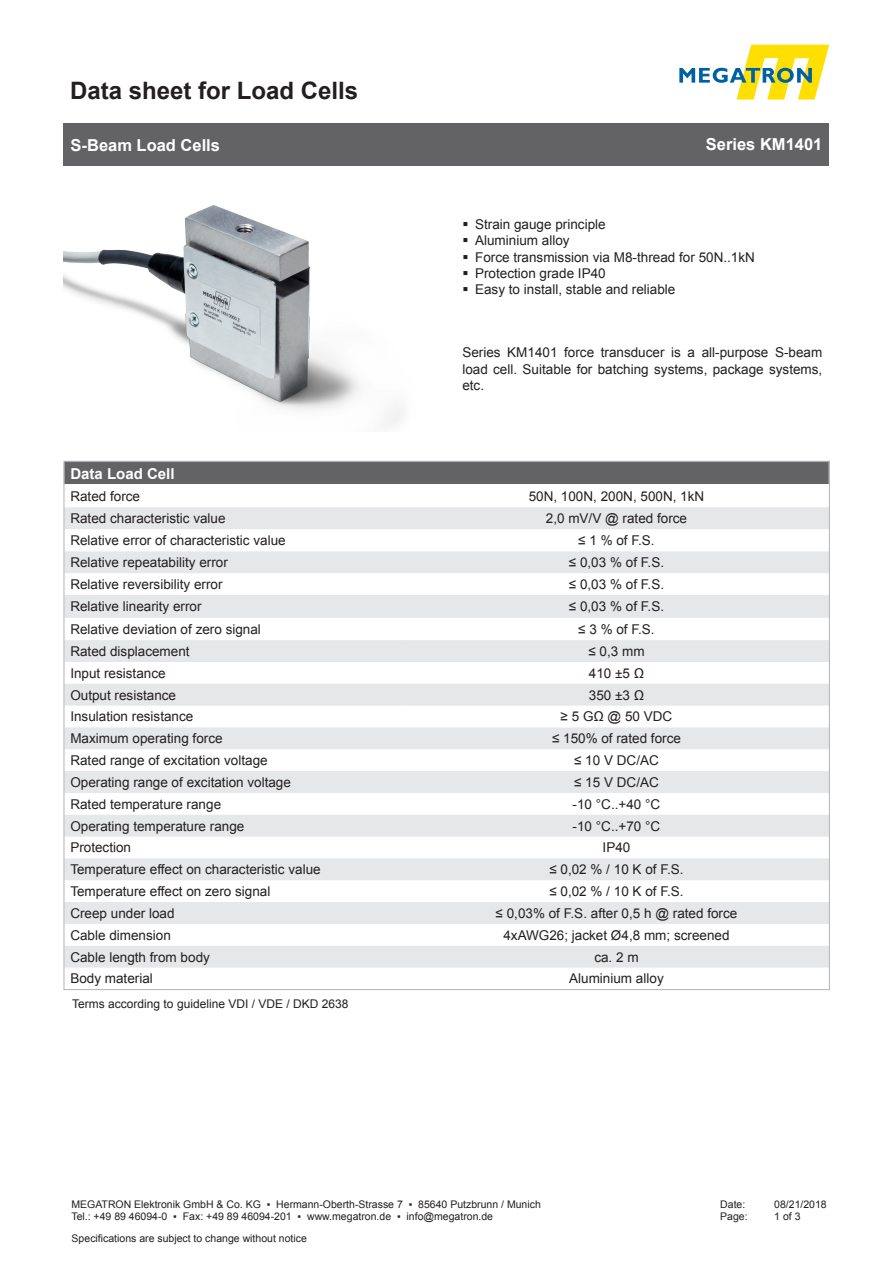
<style>
.page{position:relative;width:893px;height:1263px;background:#fff}
.page>*{position:absolute;margin:0;border:0;box-sizing:border-box;transform-origin:0 0}
.t1{font:700 24px "Arial";color:#231f20}
.t2{font:700 16.5px "Arial";color:#fff}
.t3{font:700 15px "Arial";color:#fff}
.t4{font:13.5px/16.2px "Arial";color:#231f20;text-align:justify}
.t5{font:12px "Arial";color:#231f20}
.t6{font:10.5px "Arial";color:#231f20}
</style>
<div class="page">
<svg style="left:679px;top:45px;width:150px;height:55px"></svg>
<div style="left:64px;top:123px;width:765px;height:43px;background:#636366"></div>
<img style="left:64px;top:205px;width:339px;height:220px">
<svg style="left:66px;top:507px;width:762px;height:460px;fill:#e7e8ea"></svg>
<div style="left:66px;top:463px;width:762px;height:21px;background:#636366"></div>
<h1 class="t1" style="left:70px;top:74px;width:290px">Data sheet for Load Cells</h1>
<p class="t2" style="left:71px;top:134px;width:151px">S-Beam Load Cells</p>
<p class="t2" style="left:706px;top:133px;width:118px">Series KM1401</p>
<p class="t4" style="left:475px;top:217px;width:132px">Strain gauge principle</p>
<p class="t4" style="left:475px;top:233px;width:96px">Aluminium alloy</p>
<p class="t4" style="left:475px;top:249px;width:281px">Force transmission via M8-thread for 50N..1kN</p>
<p class="t4" style="left:475px;top:265px;width:132px">Protection grade IP40</p>
<p class="t4" style="left:475px;top:281px;width:202px">Easy to install, stable and reliable</p>
<p class="t4" style="left:462px;top:345px;width:362px">Series KM1401 force transducer is a all-purpose S-beam load cell. Suitable for batching systems, package systems, etc.</p>
<p class="t3" style="left:70px;top:463px;width:106px">Data Load Cell</p>
<p class="t4" style="left:70px;top:488px;width:71px">Rated force</p>
<p class="t4" style="left:529px;top:488px;width:177px">50N, 100N, 200N, 500N, 1kN</p>
<p class="t4" style="left:70px;top:510px;width:157px">Rated characteristic value</p>
<p class="t4" style="left:546px;top:510px;width:143px">2,0 mV/V @ rated force</p>
<p class="t4" style="left:70px;top:532px;width:217px">Relative error of characteristic value</p>
<p class="t4" style="left:578px;top:532px;width:78px">≤ 1 % of F.S.</p>
<p class="t4" style="left:70px;top:554px;width:159px">Relative repeatability error</p>
<p class="t4" style="left:569px;top:554px;width:97px">≤ 0,03 % of F.S.</p>
<p class="t4" style="left:70px;top:576px;width:154px">Relative reversibility error</p>
<p class="t4" style="left:569px;top:576px;width:97px">≤ 0,03 % of F.S.</p>
<p class="t4" style="left:70px;top:599px;width:133px">Relative linearity error</p>
<p class="t4" style="left:569px;top:598px;width:97px">≤ 0,03 % of F.S.</p>
<p class="t4" style="left:70px;top:621px;width:192px">Relative deviation of zero signal</p>
<p class="t4" style="left:578px;top:621px;width:78px">≤ 3 % of F.S.</p>
<p class="t4" style="left:70px;top:643px;width:121px">Rated displacement</p>
<p class="t4" style="left:588px;top:643px;width:58px">≤ 0,3 mm</p>
<p class="t4" style="left:70px;top:665px;width:97px">Input resistance</p>
<p class="t4" style="left:589px;top:665px;width:57px">410 ±5 Ω</p>
<p class="t4" style="left:70px;top:687px;width:107px">Output resistance</p>
<p class="t4" style="left:589px;top:687px;width:57px">350 ±3 Ω</p>
<p class="t4" style="left:70px;top:709px;width:125px">Insulation resistance</p>
<p class="t4" style="left:561px;top:709px;width:113px">≥ 5 GΩ @ 50 VDC</p>
<p class="t4" style="left:70px;top:730px;width:154px">Maximum operating force</p>
<p class="t4" style="left:552px;top:730px;width:130px">≤ 150% of rated force</p>
<p class="t4" style="left:70px;top:752px;width:199px">Rated range of excitation voltage</p>
<p class="t4" style="left:574px;top:752px;width:86px">≤ 10 V DC/AC</p>
<p class="t4" style="left:70px;top:774px;width:222px">Operating range of excitation voltage</p>
<p class="t4" style="left:574px;top:774px;width:86px">≤ 15 V DC/AC</p>
<p class="t4" style="left:70px;top:796px;width:152px">Rated temperature range</p>
<p class="t4" style="left:573px;top:796px;width:89px">-10 °C..+40 °C</p>
<p class="t4" style="left:70px;top:818px;width:176px">Operating temperature range</p>
<p class="t4" style="left:573px;top:818px;width:89px">-10 °C..+70 °C</p>
<p class="t4" style="left:70px;top:840px;width:62px">Protection</p>
<p class="t4" style="left:603px;top:840px;width:29px">IP40</p>
<p class="t4" style="left:70px;top:861px;width:252px">Temperature effect on characteristic value</p>
<p class="t4" style="left:549px;top:861px;width:136px">≤ 0,02 % / 10 K of F.S.</p>
<p class="t4" style="left:70px;top:883px;width:202px">Temperature effect on zero signal</p>
<p class="t4" style="left:549px;top:883px;width:136px">≤ 0,02 % / 10 K of F.S.</p>
<p class="t4" style="left:70px;top:905px;width:106px">Creep under load</p>
<p class="t4" style="left:496px;top:905px;width:243px">≤ 0,03% of F.S. after 0,5 h @ rated force</p>
<p class="t4" style="left:70px;top:927px;width:102px">Cable dimension</p>
<p class="t4" style="left:503px;top:927px;width:228px">4xAWG26; jacket Ø4,8 mm; screened</p>
<p class="t4" style="left:70px;top:949px;width:141px">Cable length from body</p>
<p class="t4" style="left:594px;top:949px;width:46px">ca. 2 m</p>
<p class="t4" style="left:70px;top:971px;width:84px">Body material</p>
<p class="t4" style="left:569px;top:971px;width:96px">Aluminium alloy</p>
<p class="t5" style="left:72px;top:996px;width:278px">Terms according to guideline VDI / VDE / DKD 2638</p>
<p class="t6" style="left:71px;top:1197px;width:471px">MEGATRON Elektronik GmbH &amp; Co. KG ▪ Hermann-Oberth-Strasse 7 ▪ 85640 Putzbrunn / Munich</p>
<p class="t6" style="left:71px;top:1210px;width:423px">Tel.: +49 89 46094-0 ▪ Fax: +49 89 46094-201 ▪ www.megatron.de ▪ info@megatron.de</p>
<p class="t6" style="left:72px;top:1231px;width:237px">Specifications are subject to change without notice</p>
<p class="t6" style="left:720px;top:1197px;width:27px">Date:</p>
<p class="t6" style="left:774px;top:1197px;width:54px">08/21/2018</p>
<p class="t6" style="left:720px;top:1210px;width:29px">Page:</p>
<p class="t6" style="left:774px;top:1210px;width:28px">1 of 3</p>
</div>
